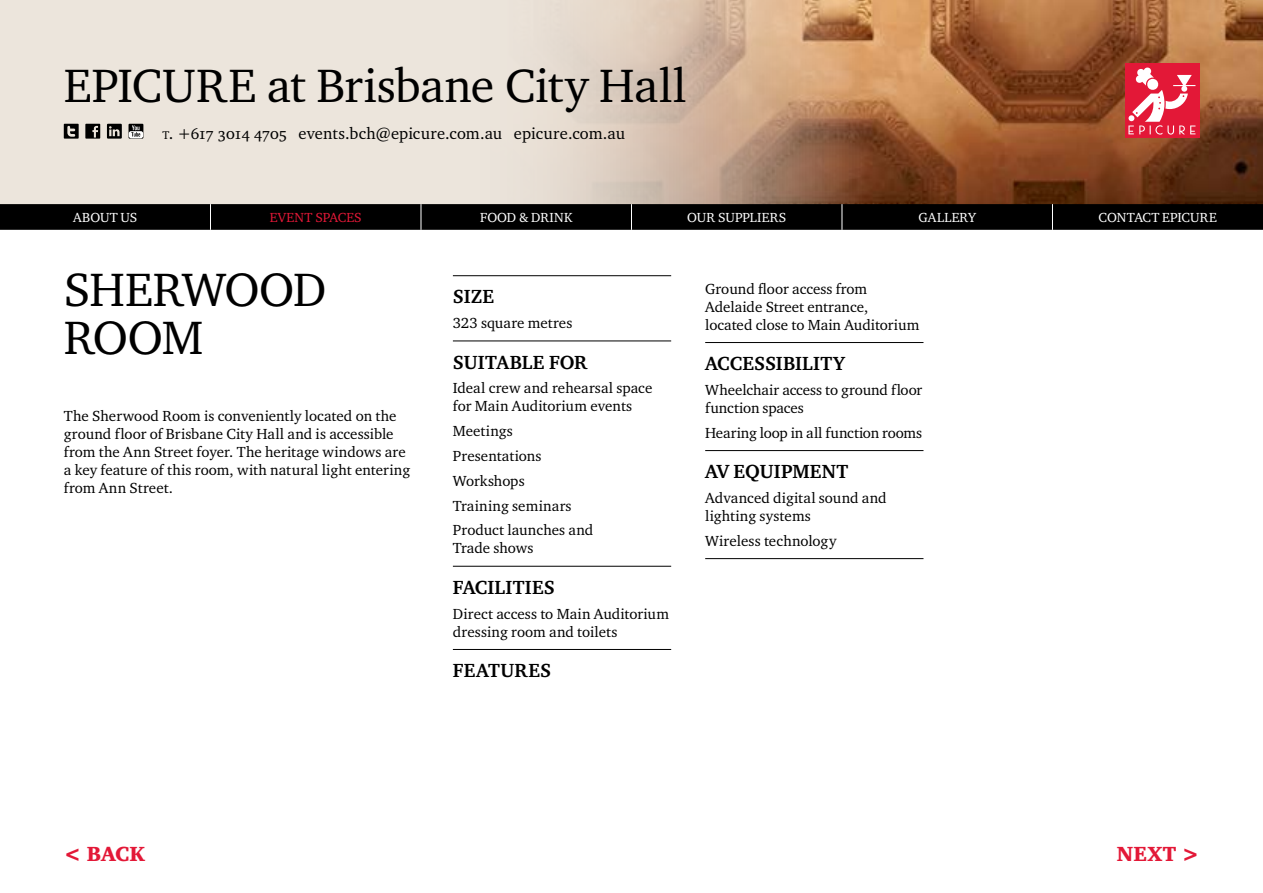
<style>
.page{position:relative;width:1263px;height:893px;background:#fff}
.page>*{position:absolute;margin:0;border:0;box-sizing:border-box;transform-origin:0 0}
.t1{font:48px/48px "Charter ITC";letter-spacing:-.01em;color:#000}
.t2{font:21px "Charter ITC Blac";letter-spacing:.015em;color:#e31837}
.t3{font:700 19.5px "Charter ITC";letter-spacing:.005em;color:#000}
.t4{font:16.5px "Charter ITC Regu OS";letter-spacing:.005em;color:#000}
.t5{font:15px/18px "Charter ITC";color:#000}
.t6{font:13.5px "Charter ITC";letter-spacing:.01em;color:#fff}
.t7{font:13.5px "Charter ITC";letter-spacing:.005em;color:#e31837}
.s1{font-size:11.55px}
.s2{font-style:inherit}
</style>
<div class="page">
<div style="left:0;top:0;width:1263px;height:213px;background:#ece5dc"></div>
<img style="left:547px;top:0;width:716px;height:204px">
<div style="left:1125px;top:64px;width:74px;height:74px;background:#e31837"></div>
<svg style="left:1128px;top:67px;width:67px;height:68px"></svg>
<svg style="left:85px;top:124px;width:15px;height:15px"></svg>
<svg style="left:107px;top:124px;width:15px;height:15px"></svg>
<svg style="left:64px;top:124px;width:15px;height:15px"></svg>
<div style="left:129px;top:124px;width:14px;height:15px;background:#000"></div>
<svg style="left:129px;top:131px;width:14px;height:7px"></svg>
<svg style="left:131px;top:125px;width:9px;height:12px"></svg>
<svg style="left:0;top:204px;width:1263px;height:26px;background:#030303"></svg>
<hr style="left:453px;top:275px;width:218px;height:1px;background:#000">
<hr style="left:453px;top:341px;width:218px;height:1px;background:#000">
<hr style="left:453px;top:566px;width:218px;height:1px;background:#000">
<hr style="left:453px;top:649px;width:218px;height:1px;background:#000">
<hr style="left:705px;top:342px;width:218px;height:1px;background:#000">
<hr style="left:705px;top:450px;width:218px;height:1px;background:#000">
<hr style="left:705px;top:558px;width:218px;height:1px;background:#000">
<h1 class="t1" style="left:64px;top:61px;width:624px">EPICURE at Brisbane City Hall</h1>
<p class="t4" style="left:163px;top:123px;width:464px"><span class="s1">t</span><span class="s2">.</span> +617 3014 4705 events.bch@epicure.com.au epicure.com.au</p>
<p class="t6" style="left:73px;top:209px;width:66px">ABOUT US</p>
<p class="t7" style="left:270px;top:209px;width:94px">EVENT SPACES</p>
<p class="t6" style="left:480px;top:209px;width:94px">FOOD &amp; DRINK</p>
<p class="t6" style="left:687px;top:209px;width:100px">OUR SUPPLIERS</p>
<p class="t6" style="left:918px;top:209px;width:59px">GALLERY</p>
<p class="t6" style="left:1098px;top:209px;width:120px">CONTACT EPICURE</p>
<h1 class="t1" style="left:64px;top:265px;width:264px">SHERWOOD<br>ROOM</h1>
<p class="t5" style="left:64px;top:406px;width:348px">The Sherwood Room is conveniently located on the ground floor of Brisbane City Hall and is accessible from the Ann Street foyer. The heritage windows are a key feature of this room, with natural light entering from Ann Street.</p>
<h3 class="t3" style="left:453px;top:285px;width:43px">SIZE</h3>
<p class="t5" style="left:453px;top:314px;width:121px">323 square metres</p>
<h3 class="t3" style="left:453px;top:350px;width:136px">SUITABLE FOR</h3>
<p class="t5" style="left:453px;top:379px;width:201px">Ideal crew and rehearsal space for Main Auditorium events</p>
<p class="t5" style="left:453px;top:418px;width:142px;line-height:24.8px">Meetings<br>Presentations<br>Workshops<br>Training seminars<br>Product launches and</p>
<p class="t5" style="left:453px;top:539px;width:82px">Trade shows</p>
<h3 class="t3" style="left:453px;top:575px;width:103px">FACILITIES</h3>
<p class="t5" style="left:453px;top:604px;width:218px">Direct access to Main Auditorium dressing room and toilets</p>
<h3 class="t3" style="left:453px;top:658px;width:100px">FEATURES</h3>
<p class="t5" style="left:705px;top:279px;width:216px">Ground floor access from<br>Adelaide Street entrance, located close to Main Auditorium</p>
<h3 class="t3" style="left:705px;top:351px;width:141px">ACCESSIBILITY</h3>
<p class="t5" style="left:705px;top:380px;width:219px">Wheelchair access to ground floor function spaces</p>
<p class="t5" style="left:705px;top:423px;width:218px">Hearing loop in all function rooms</p>
<h3 class="t3" style="left:705px;top:459px;width:144px">AV EQUIPMENT</h3>
<p class="t5" style="left:705px;top:489px;width:183px">Advanced digital sound and lighting systems</p>
<p class="t5" style="left:705px;top:531px;width:133px">Wireless technology</p>
<h2 class="t2" style="left:64px;top:841px;width:83px">&lt; BACK</h2>
<h2 class="t2" style="left:1117px;top:841px;width:84px">NEXT &gt;</h2>
</div>
